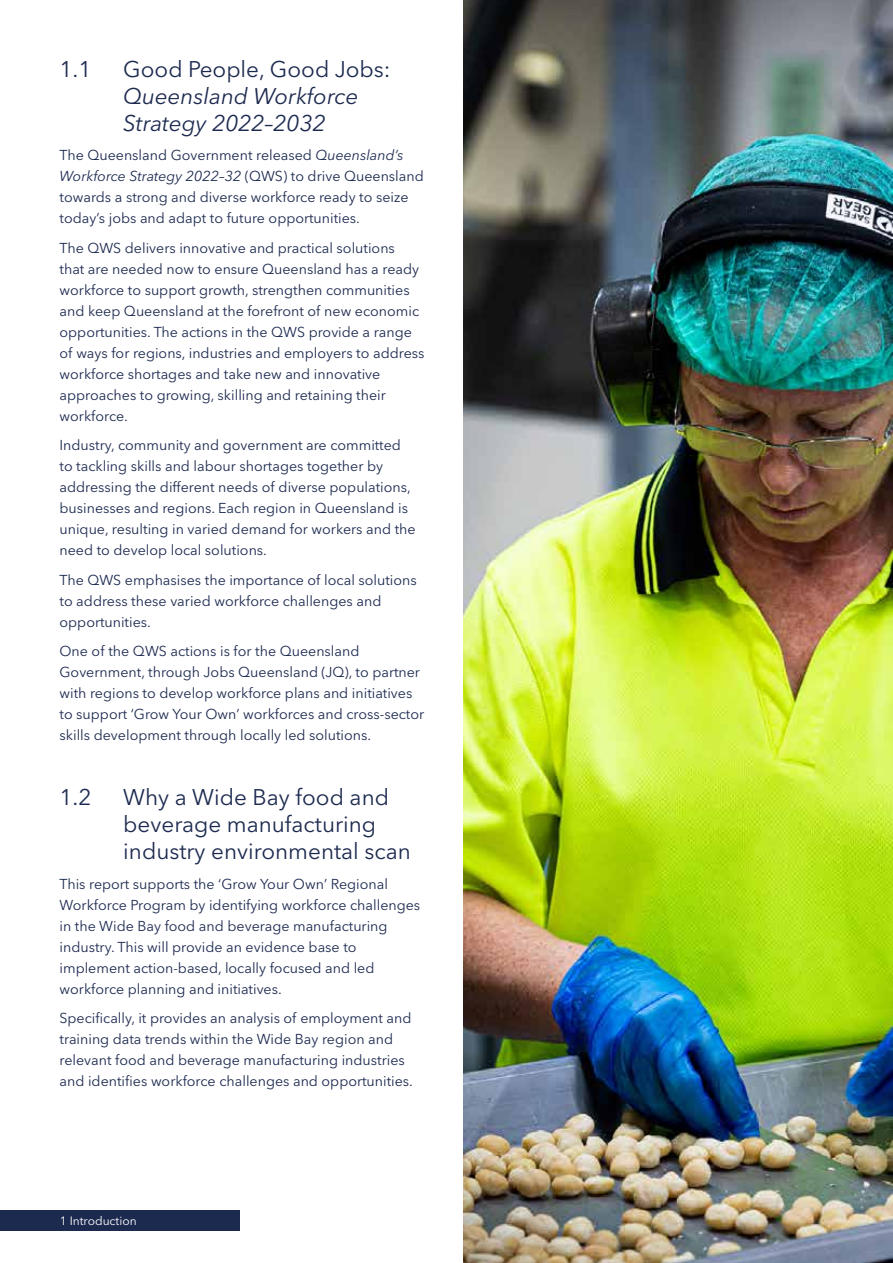
<style>
.page{position:relative;width:893px;height:1263px;background:#fff}
.page>*{position:absolute;margin:0;border:0;box-sizing:border-box;transform-origin:0 0}
.t1{font:22.5px/27px "Avenir Next LT Pro";color:#1d2a50}
.t2{font:italic 22.5px/27px "Avenir Next LT Pro";color:#1d2a50}
.t3{font:14.25px/21px "Avenir Next LT Pro";color:#1d2a50}
.t4{font:12px "Avenir Next LT Pro";color:#fff}
.s1{font-style:italic}
</style>
<div class="page">
<div style="left:0;top:1210px;width:240px;height:21px;background:#1d2a50"></div>
<img style="left:463px;top:0;width:430px;height:1263px">
<h1 class="t1" style="left:60px;top:55px;width:33px">1.1</h1>
<h1 class="t1" style="left:123px;top:55px;width:269px">Good People, Good Jobs:</h1>
<h1 class="t2" style="left:123px;top:82px;width:237px">Queensland Workforce<br>Strategy 2022–2032</h1>
<p class="t3" style="left:60px;top:145px;width:366px">The Queensland Government released <span class="s1">Queensland’s Workforce Strategy 2022–32</span> (QWS) to drive Queensland towards a strong and diverse workforce ready to seize today’s jobs and adapt to future opportunities.</p>
<p class="t3" style="left:60px;top:237px;width:366px">The QWS delivers innovative and practical solutions<br>that are needed now to ensure Queensland has a ready workforce to support growth, strengthen communities and keep Queensland at the forefront of new economic opportunities. The actions in the QWS provide a range of ways for regions, industries and employers to address workforce shortages and take new and innovative approaches to growing, skilling and retaining their workforce.</p>
<p class="t3" style="left:60px;top:435px;width:358px">Industry, community and government are committed to tackling skills and labour shortages together by addressing the different needs of diverse populations, businesses and regions. Each region in Queensland is unique, resulting in varied demand for workers and the need to develop local solutions.</p>
<p class="t3" style="left:60px;top:569px;width:359px">The QWS emphasises the importance of local solutions to address these varied workforce challenges and opportunities.</p>
<p class="t3" style="left:60px;top:641px;width:366px">One of the QWS actions is for the Queensland Government, through Jobs Queensland (JQ), to partner with regions to develop workforce plans and initiatives to support ‘Grow Your Own’ workforces and cross-sector skills development through locally led solutions.</p>
<h1 class="t1" style="left:60px;top:784px;width:33px">1.2</h1>
<h1 class="t1" style="left:123px;top:784px;width:289px">Why a Wide Bay food and beverage manufacturing industry environmental scan</h1>
<p class="t3" style="left:60px;top:873px;width:362px">This report supports the ‘Grow Your Own’ Regional Workforce Program by identifying workforce challenges in the Wide Bay food and beverage manufacturing industry. This will provide an evidence base to implement action-based, locally focused and led workforce planning and initiatives.</p>
<p class="t3" style="left:60px;top:1008px;width:355px">Specifically, it provides an analysis of employment and training data trends within the Wide Bay region and relevant food and beverage manufacturing industries and identifies workforce challenges and opportunities.</p>
<p class="t4" style="left:60px;top:1213px;width:79px">1 Introduction</p>
</div>
